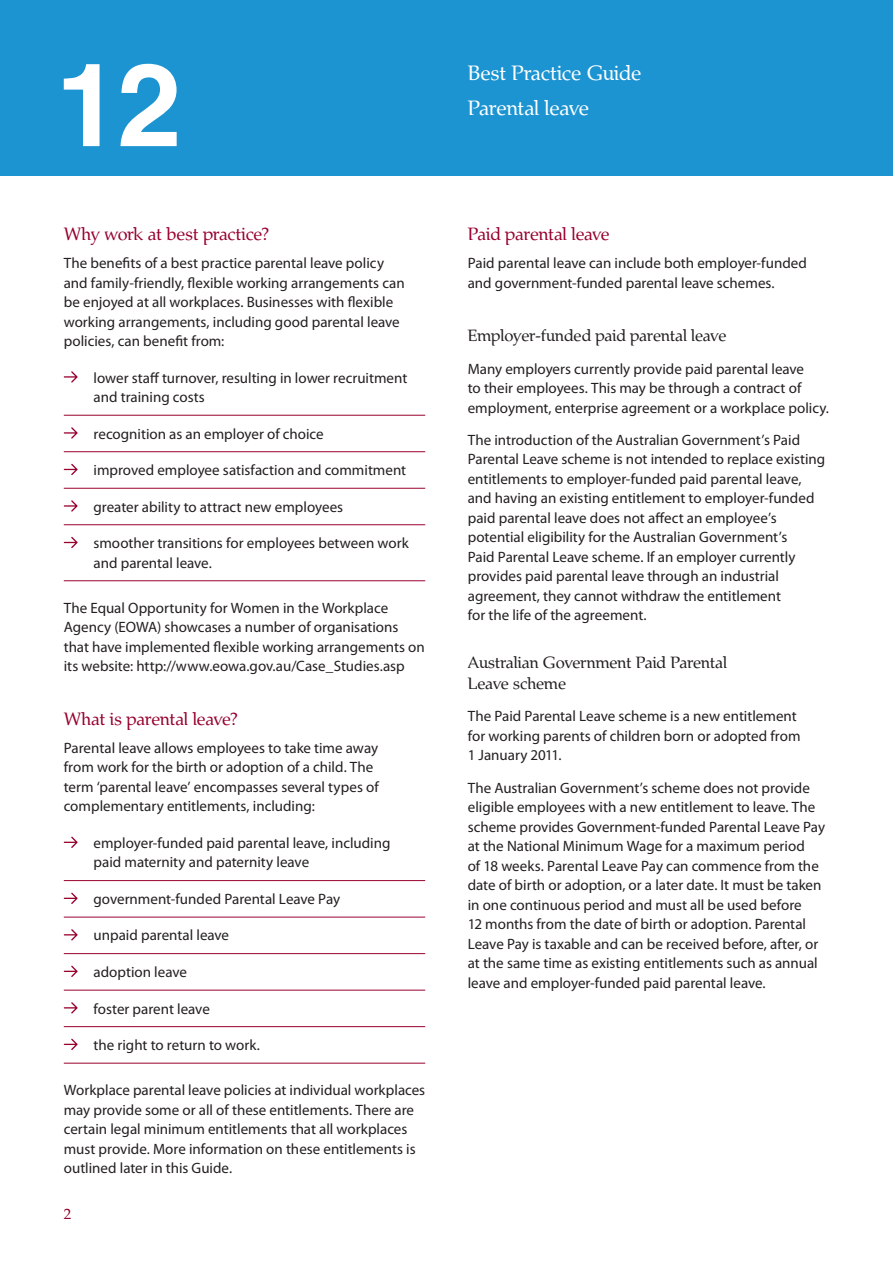
<style>
.page{position:relative;width:893px;height:1263px;background:#fff}
.page>*{position:absolute;margin:0;border:0;box-sizing:border-box;transform-origin:0 0}
.A_head_REV{font:21px "Fair Work";letter-spacing:-.005em;color:#fff}
.Inside_title{font:21px "Fair Work";letter-spacing:-.01em;color:#fff}
.A_head{font:18px "Fair Work";letter-spacing:-.01em;color:#98012d}
.A_head-2{font:16.5px/21px "Fair Work";letter-spacing:-.005em;color:#231f20}
.body{font:15px/19.5px "Myriad Pro";color:#231f20}
.body_bullets{font:15px/19.5px "Myriad Pro";color:#231f20}
.body_bullets_last{font:15px/19.5px "Myriad Pro";color:#231f20}
.body-2{font:15px "Fair Work";color:#98012d}
</style>
<div class="page">
<div style="left:0;top:0;width:893px;height:176px;background:#1c94d2"></div>
<svg style="left:64px;top:64px;width:113px;height:82px"></svg>
<hr style="left:64px;top:415px;width:361px;height:1px;background:#98012d">
<hr style="left:64px;top:451px;width:361px;height:1px;background:#98012d">
<hr style="left:64px;top:488px;width:361px;height:1px;background:#98012d">
<hr style="left:64px;top:524px;width:361px;height:1px;background:#98012d">
<hr style="left:64px;top:580px;width:361px;height:1px;background:#98012d">
<hr style="left:64px;top:880px;width:361px;height:1px;background:#98012d">
<hr style="left:64px;top:917px;width:361px;height:1px;background:#98012d">
<hr style="left:64px;top:953px;width:361px;height:1px;background:#98012d">
<hr style="left:64px;top:990px;width:361px;height:1px;background:#98012d">
<hr style="left:64px;top:1026px;width:361px;height:1px;background:#98012d">
<hr style="left:64px;top:1063px;width:361px;height:1px;background:#98012d">
<svg style="left:64px;top:371px;width:14px;height:12px"></svg>
<svg style="left:64px;top:427px;width:14px;height:12px"></svg>
<svg style="left:64px;top:464px;width:14px;height:11px"></svg>
<svg style="left:64px;top:500px;width:14px;height:12px"></svg>
<svg style="left:64px;top:537px;width:14px;height:11px"></svg>
<svg style="left:64px;top:837px;width:14px;height:11px"></svg>
<svg style="left:64px;top:893px;width:14px;height:11px"></svg>
<svg style="left:64px;top:929px;width:14px;height:11px"></svg>
<svg style="left:64px;top:966px;width:14px;height:11px"></svg>
<svg style="left:64px;top:1002px;width:14px;height:11px"></svg>
<svg style="left:64px;top:1039px;width:14px;height:11px"></svg>
<p class="A_head_REV" style="left:468px;top:60px;width:175px">Best Practice Guide</p>
<p class="Inside_title" style="left:468px;top:96px;width:123px">Parental leave</p>
<p class="A_head" style="left:64px;top:224px;width:207px">Why work at best practice?</p>
<p class="body" style="left:64px;top:253px;width:342px">The benefits of a best practice parental leave policy and family-friendly, flexible working arrangements can be enjoyed at all workplaces. Businesses with flexible working arrangements, including good parental leave policies, can benefit from:</p>
<p class="body_bullets" style="left:94px;top:368px;width:315px">lower staff turnover, resulting in lower recruitment and training costs</p>
<p class="body_bullets" style="left:94px;top:424px;width:232px">recognition as an employer of choice</p>
<p class="body_bullets" style="left:94px;top:460px;width:314px">improved employee satisfaction and commitment</p>
<p class="body_bullets" style="left:94px;top:497px;width:251px">greater ability to attract new employees</p>
<p class="body_bullets_last" style="left:94px;top:533px;width:317px">smoother transitions for employees between work and parental leave.</p>
<p class="body" style="left:64px;top:598px;width:363px">The Equal Opportunity for Women in the Workplace Agency (EOWA) showcases a number of organisations that have implemented flexible working arrangements on its website: http://www.eowa.gov.au/Case_Studies.asp</p>
<p class="A_head" style="left:64px;top:708px;width:176px">What is parental leave?</p>
<p class="body" style="left:64px;top:738px;width:316px">Parental leave allows employees to take time away from work for the birth or adoption of a child. The term ‘parental leave’ encompasses several types of complementary entitlements, including:</p>
<p class="body_bullets" style="left:94px;top:833px;width:298px">employer-funded paid parental leave, including paid maternity and paternity leave</p>
<p class="body_bullets" style="left:94px;top:889px;width:248px">government-funded Parental Leave Pay</p>
<p class="body_bullets" style="left:94px;top:925px;width:137px">unpaid parental leave</p>
<p class="body_bullets" style="left:94px;top:962px;width:95px">adoption leave</p>
<p class="body_bullets" style="left:94px;top:998px;width:118px">foster parent leave</p>
<p class="body_bullets_last" style="left:94px;top:1035px;width:168px">the right to return to work.</p>
<p class="body" style="left:64px;top:1080px;width:363px">Workplace parental leave policies at individual workplaces may provide some or all of these entitlements. There are certain legal minimum entitlements that all workplaces must provide. More information on these entitlements is outlined later in this Guide.</p>
<p class="body-2" style="left:64px;top:1205px;width:9px">2</p>
<p class="A_head" style="left:468px;top:224px;width:144px">Paid parental leave</p>
<p class="body" style="left:468px;top:253px;width:341px">Paid parental leave can include both employer-funded and government-funded parental leave schemes.</p>
<p class="A_head-2" style="left:468px;top:326px;width:260px">Employer-funded paid parental leave</p>
<p class="body" style="left:468px;top:359px;width:363px">Many employers currently provide paid parental leave<br>to their employees. This may be through a contract of employment, enterprise agreement or a workplace policy.</p>
<p class="body" style="left:468px;top:430px;width:359px">The introduction of the Australian Government’s Paid Parental Leave scheme is not intended to replace existing entitlements to employer-funded paid parental leave, and having an existing entitlement to employer-funded paid parental leave does not affect an employee’s potential eligibility for the Australian Government’s<br>Paid Parental Leave scheme. If an employer currently provides paid parental leave through an industrial agreement, they cannot withdraw the entitlement<br>for the life of the agreement.</p>
<p class="A_head-2" style="left:468px;top:652px;width:261px">Australian Government Paid Parental<br>Leave scheme</p>
<p class="body" style="left:468px;top:706px;width:334px">The Paid Parental Leave scheme is a new entitlement for working parents of children born or adopted from<br>1 January 2011.</p>
<p class="body" style="left:468px;top:778px;width:359px">The Australian Government’s scheme does not provide eligible employees with a new entitlement to leave. The scheme provides Government-funded Parental Leave Pay at the National Minimum Wage for a maximum period<br>of 18 weeks. Parental Leave Pay can commence from the date of birth or adoption, or a later date. It must be taken in one continuous period and must all be used before<br>12 months from the date of birth or adoption. Parental Leave Pay is taxable and can be received before, after, or at the same time as existing entitlements such as annual leave and employer-funded paid parental leave.</p>
</div>
